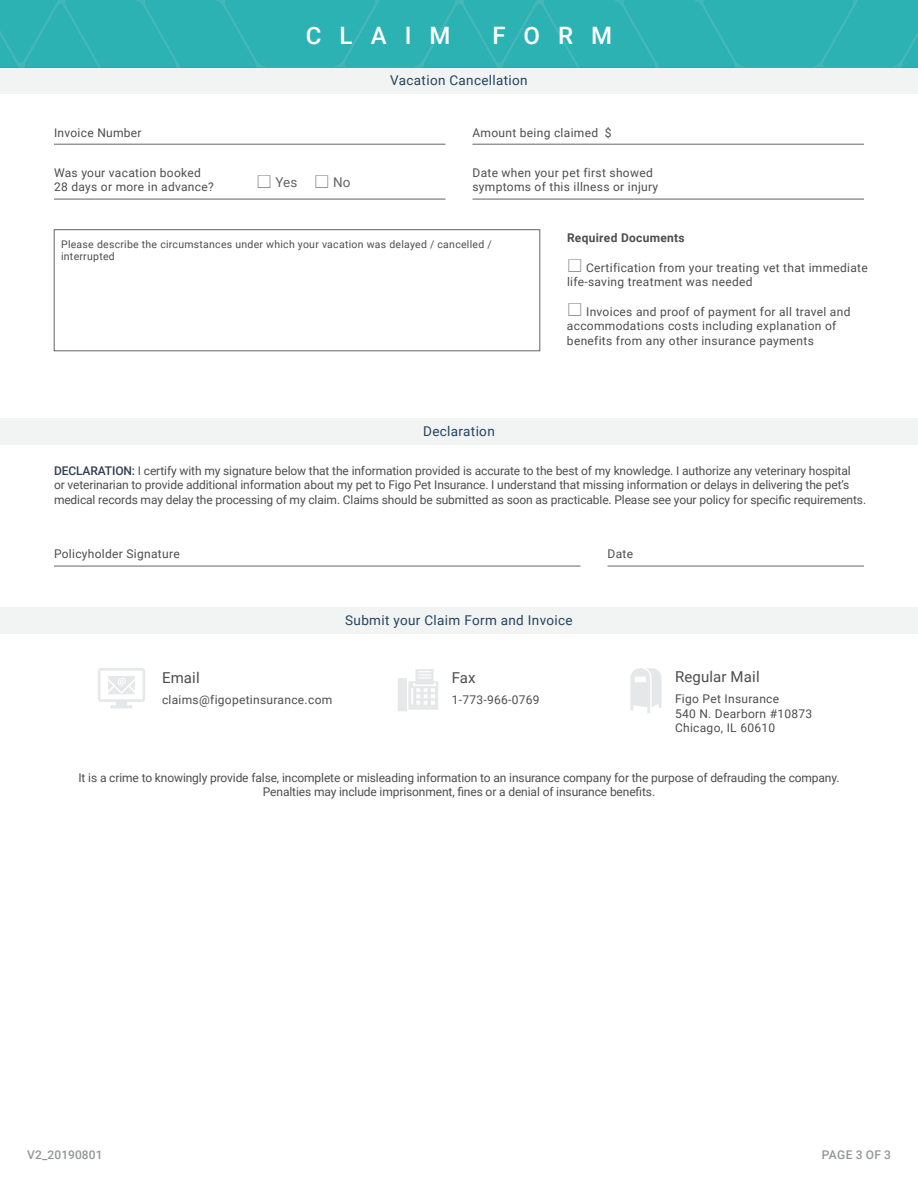
<style>
.page{position:relative;width:918px;height:1188px;background:#fff}
.page>*{position:absolute;margin:0;border:0;box-sizing:border-box;transform-origin:0 0}
.t1{font:500 24px "Roboto";letter-spacing:.75em;color:#fff}
.t2{font:15px "Roboto";letter-spacing:.01em;color:#4d4d4f}
.t3{font:13.5px "Roboto";letter-spacing:.025em;color:#22445e}
.t4{font:13.5px "Roboto";color:#636466}
.t5{font:12px/14.4px "Roboto";letter-spacing:-.01em;color:#4d4d4f}
.t6{font:12px/14.4px "Roboto";letter-spacing:.025em;color:#4d4d4f}
.t7{font:500 12px "Roboto";letter-spacing:.005em;color:#939598}
.t8{font:700 12px "Roboto";letter-spacing:.025em;color:#4d4d4f}
.t9{font:10.5px/12.6px "Roboto";letter-spacing:.025em;color:#4d4d4f}
.s1{font-family:"Arial Unicode MS";font-size:21px;color:#939598}
.s2{font-weight:500;color:#313d50}
</style>
<div class="page">
<div style="left:0;top:0;width:918px;height:68px;background:#2db2b4"></div>
<hr style="left:472px;top:144px;width:392px;height:1px;background:#636466">
<hr style="left:54px;top:144px;width:392px;height:1px;background:#636466">
<div style="left:54px;top:230px;width:486px;height:121px;border:1px solid #636466"></div>
<hr style="left:472px;top:199px;width:392px;height:1px;background:#636466">
<hr style="left:54px;top:199px;width:392px;height:1px;background:#636466">
<hr style="left:608px;top:566px;width:256px;height:1px;background:#636466">
<hr style="left:54px;top:566px;width:526px;height:1px;background:#636466">
<div style="left:0;top:68px;width:918px;height:26px;background:#eeeff0"></div>
<div style="left:0;top:418px;width:918px;height:28px;background:#eeeff0"></div>
<div style="left:0;top:608px;width:918px;height:26px;background:#eeeff0"></div>
<svg style="left:98px;top:668px;width:47px;height:40px"></svg>
<svg style="left:398px;top:669px;width:40px;height:42px"></svg>
<svg style="left:630px;top:668px;width:32px;height:45px"></svg>
<h1 class="t1" style="left:306px;top:19px;width:146px">CLAIM</h1>
<h1 class="t1" style="left:492px;top:19px;width:121px">FORM</h1>
<p class="t3" style="left:390px;top:71px;width:139px">Vacation Cancellation</p>
<p class="t6" style="left:54px;top:125px;width:89px">Invoice Number</p>
<p class="t6" style="left:472px;top:125px;width:141px">Amount being claimed $</p>
<p class="t6" style="left:54px;top:165px;width:148px">Was your vacation booked</p>
<p class="t6" style="left:472px;top:165px;width:182px">Date when your pet first showed</p>
<p class="t6" style="left:54px;top:179px;width:161px">28 days or more in advance?</p>
<p class="t4" style="left:256px;top:173px;width:96px"><span class="s1">☐</span> Yes <span class="s1">☐</span> No</p>
<p class="t6" style="left:472px;top:179px;width:187px">symptoms of this illness or injury</p>
<h6 class="t8" style="left:567px;top:229px;width:119px">Required Documents</h6>
<p class="t9" style="left:61px;top:237px;width:432px">Please describe the circumstances under which your vacation was delayed / cancelled / interrupted</p>
<p class="t6" style="left:567px;top:260px;width:302px"><span class="s1">☐</span> Certification from your treating vet that immediate life-saving treatment was needed</p>
<p class="t6" style="left:567px;top:304px;width:285px"><span class="s1">☐</span> Invoices and proof of payment for all travel and accommodations costs including explanation of benefits from any other insurance payments</p>
<p class="t3" style="left:423px;top:422px;width:73px">Declaration</p>
<p class="t5" style="left:54px;top:463px;width:798px"><span class="s2">DECLARATION:</span> I certify with my signature below that the information provided is accurate to the best of my knowledge. I authorize any veterinary hospital or veterinarian to provide additional information about my pet to Figo Pet Insurance. I understand that missing information or delays in delivering the pet’s</p>
<p class="t5" style="left:54px;top:492px;width:814px">medical records may delay the processing of my claim. Claims should be submitted as soon as practicable. Please see your policy for specific requirements.</p>
<p class="t6" style="left:54px;top:546px;width:127px">Policyholder Signature</p>
<p class="t5" style="left:608px;top:546px;width:27px">Date</p>
<p class="t3" style="left:345px;top:611px;width:229px">Submit your Claim Form and Invoice</p>
<p class="t2" style="left:162px;top:667px;width:39px">Email</p>
<p class="t2" style="left:452px;top:667px;width:25px">Fax</p>
<p class="t2" style="left:675px;top:666px;width:86px">Regular Mail</p>
<p class="t6" style="left:162px;top:692px;width:172px">claims@figopetinsurance.com</p>
<p class="t6" style="left:452px;top:692px;width:89px">1-773-966-0769</p>
<p class="t6" style="left:675px;top:691px;width:139px">Figo Pet Insurance<br>540 N. Dearborn #10873<br>Chicago, IL 60610</p>
<p class="t5" style="left:79px;top:770px;width:763px">It is a crime to knowingly provide false, incomplete or misleading information to an insurance company for the purpose of defrauding the company.</p>
<p class="t5" style="left:263px;top:785px;width:394px">Penalties may include imprisonment, fines or a denial of insurance benefits.</p>
<p class="t7" style="left:27px;top:1146px;width:77px">V2_20190801</p>
<p class="t7" style="left:822px;top:1146px;width:71px">PAGE 3 OF 3</p>
</div>
